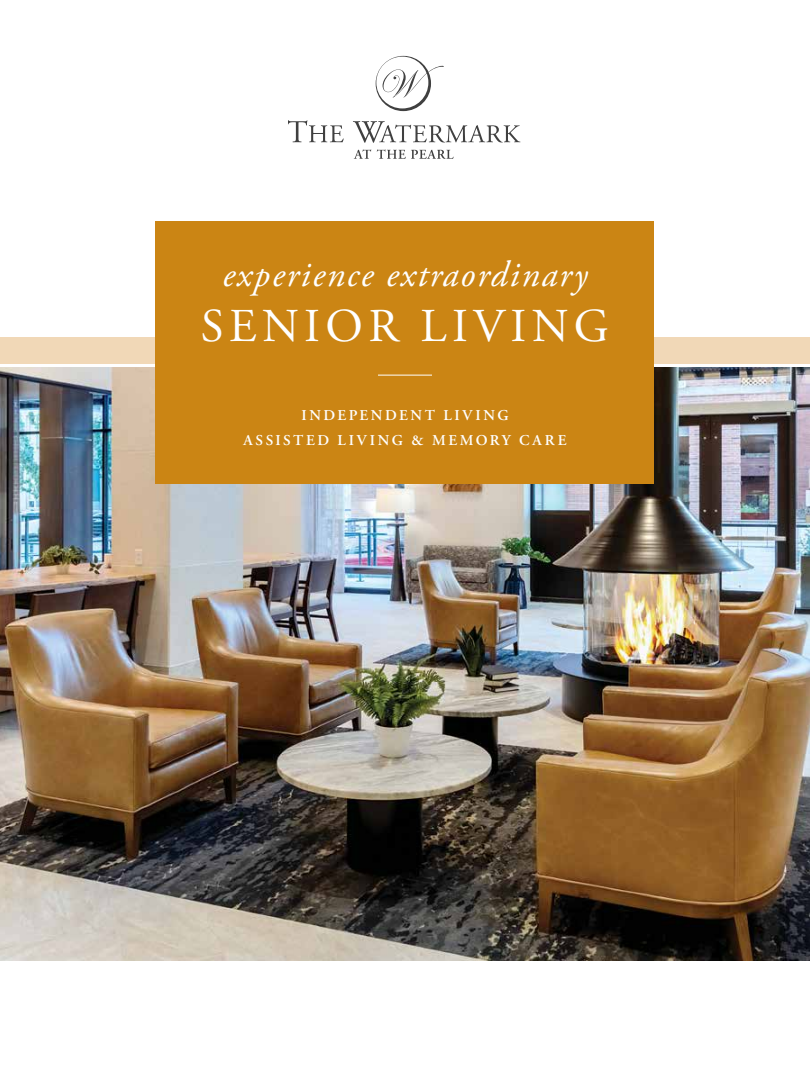
<style>
.page{position:relative;width:810px;height:1080px;background:#fff}
.page>*{position:absolute;margin:0;border:0;box-sizing:border-box;transform-origin:0 0}
.t1{font:47.12px "Adobe Garamond Pro";letter-spacing:.115em;color:#fff}
.t2{font:italic 36.25px "Adobe Garamond Pro";letter-spacing:.05em;color:#fff}
.t3{font:600 15px/25px "Adobe Garamond Pro";letter-spacing:.175em;color:#fff;text-align:center}
</style>
<div class="page">
<img style="left:0;top:367px;width:810px;height:593px">
<svg style="left:376px;top:56px;width:68px;height:55px"></svg>
<svg style="left:288px;top:120px;width:56px;height:22px"></svg>
<svg style="left:353px;top:121px;width:167px;height:22px"></svg>
<svg style="left:354px;top:149px;width:17px;height:10px"></svg>
<svg style="left:377px;top:149px;width:77px;height:10px"></svg>
<div style="left:0;top:338px;width:810px;height:26px;background:#f1d8b7"></div>
<div style="left:156px;top:221px;width:498px;height:263px;background:#cb8514"></div>
<hr style="left:378px;top:375px;width:54px;height:1px;background:#fff">
<h2 class="t2" style="left:223px;top:253px;width:366px">experience extraordinary</h2>
<h1 class="t1" style="left:201px;top:298px;width:410px">SENIOR LIVING</h1>
<p class="t3" style="left:243px;top:402px;width:325px">INDEPENDENT LIVING<br>ASSISTED LIVING &amp; MEMORY CARE</p>
</div>
